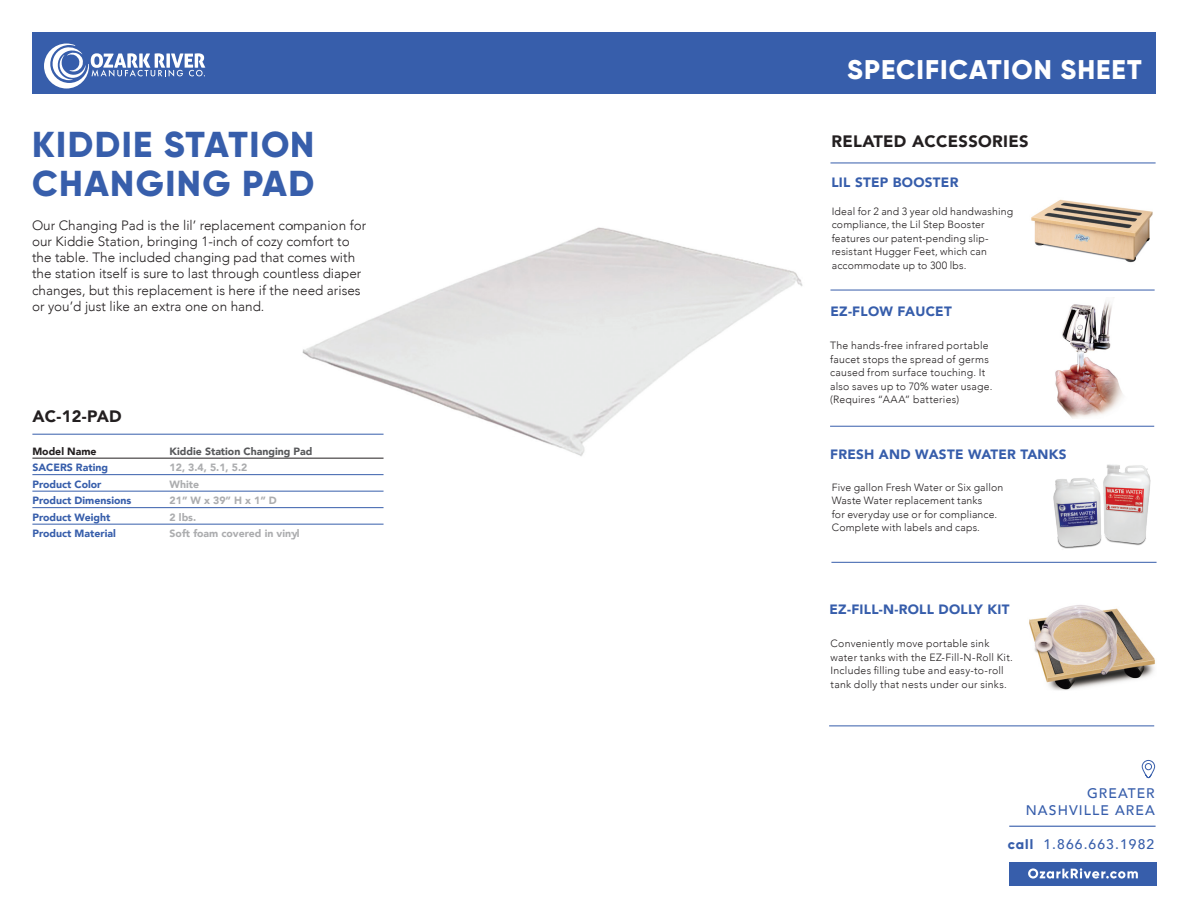
<style>
.page{position:relative;width:1188px;height:918px;background:#fff}
.page>*{position:absolute;margin:0;border:0;box-sizing:border-box;transform-origin:0 0}
.t1{font:800 36px/39px "Gilroy";letter-spacing:.04em;color:#375eab}
.t2{font:800 27px "Gilroy";letter-spacing:.04em;color:#fff}
.t3{font:900 16.5px "Avenir";letter-spacing:.02em;color:#231f20}
.t4{font:500 13.8px/16.8px "Avenir";letter-spacing:.08em;color:#365dab;text-align:right}
.t5{font:500 13.8px "Avenir";letter-spacing:.08em;color:#375eab}
.t6{font:300 13.5px/16.2px "Avenir";color:#231f20}
.t7{font:900 13.5px "Avenir";letter-spacing:.02em;color:#365dab}
.Description{font:300 10.5px/13.5px "Avenir";letter-spacing:.015em;color:#231f20}
.t8{font:900 10.5px "Avenir";color:#375eab}
.t9{font:900 10.5px "Avenir";color:#acadaf}
.t10{font:900 10.5px "Avenir";color:#57585a}
.t11{font:900 10.5px "Avenir";color:#231f20}
.s1{font-family:"Gilroy";font-weight:800;font-size:13.5px}
</style>
<div class="page">
<div style="left:32px;top:32px;width:1124px;height:62px;background:#375eab"></div>
<svg style="left:44px;top:44px;width:161px;height:45px"></svg>
<svg style="left:1141px;top:760px;width:14px;height:19px"></svg>
<div style="left:1009px;top:862px;width:148px;height:24px;background:#375eab"></div>
<svg style="left:1028px;top:868px;width:110px;height:11px"></svg>
<hr style="left:1009px;top:826px;width:147px;height:1px;background:#365dab">
<hr style="left:830px;top:163px;width:326px;height:1px;background:#365dab">
<hr style="left:830px;top:290px;width:325px;height:1px;background:#365dab">
<hr style="left:830px;top:426px;width:324px;height:1px;background:#365dab">
<hr style="left:831px;top:562px;width:326px;height:1px;background:#365dab">
<img style="left:1053px;top:464px;width:98px;height:85px">
<hr style="left:829px;top:726px;width:325px;height:1px;background:#365dab">
<hr style="left:32px;top:458px;width:352px;height:1px;background:#231f20">
<hr style="left:32px;top:474px;width:352px;height:1px;background:#375eab">
<hr style="left:32px;top:491px;width:352px;height:1px;background:#375eab">
<hr style="left:32px;top:507px;width:352px;height:1px;background:#375eab">
<hr style="left:32px;top:524px;width:352px;height:1px;background:#375eab">
<hr style="left:32px;top:434px;width:352px;height:1px;background:#365dab">
<img style="left:1055px;top:301px;width:68px;height:117px">
<img style="left:1031px;top:199px;width:122px;height:64px">
<img style="left:1029px;top:605px;width:126px;height:85px">
<img style="left:295px;top:227px;width:508px;height:298px">
<p class="t1" style="left:32px;top:125px;width:284px">KIDDIE STATION<br>CHANGING PAD</p>
<p class="t6" style="left:32px;top:217px;width:336px">Our Changing Pad is the lil’ replacement companion for our Kiddie Station, bringing 1-inch of cozy comfort to the table. The included changing pad that comes with the station itself is sure to last through countless diaper changes, but this replacement is here if the need arises or you’d just like an extra one on hand.</p>
<p class="t3" style="left:32px;top:402px;width:91px">AC-12-PAD</p>
<p class="t11" style="left:32px;top:442px;width:66px">Model Name</p>
<p class="t8" style="left:32px;top:459px;width:77px">SACERS Rating</p>
<p class="t8" style="left:32px;top:475px;width:71px">Product Color</p>
<p class="t8" style="left:32px;top:492px;width:100px">Product Dimensions</p>
<p class="t8" style="left:32px;top:508px;width:80px">Product Weight</p>
<p class="t8" style="left:32px;top:525px;width:85px">Product Material</p>
<p class="t10" style="left:170px;top:442px;width:144px">Kiddie Station Changing Pad</p>
<p class="t9" style="left:170px;top:459px;width:79px">12, 3.4, 5.1, 5.2</p>
<p class="t9" style="left:170px;top:475px;width:31px">White</p>
<p class="t9" style="left:170px;top:492px;width:109px">21” W x 39” H x 1” D</p>
<p class="t9" style="left:170px;top:508px;width:28px">2 lbs.</p>
<p class="t9" style="left:170px;top:525px;width:132px">Soft foam covered in vinyl</p>
<p class="t2" style="left:847px;top:52px;width:296px">SPECIFICATION SHEET</p>
<p class="t3" style="left:831px;top:127px;width:199px">RELATED ACCESSORIES</p>
<p class="t7" style="left:831px;top:171px;width:129px">LIL STEP BOOSTER</p>
<p class="Description" style="left:832px;top:204px;width:183px">Ideal for 2 and 3 year old handwashing compliance, the Lil Step Booster features our patent-pending slip&shy;resistant Hugger Feet, which can accommodate up to 300 lbs.</p>
<p class="t7" style="left:830px;top:300px;width:123px">EZ-FLOW FAUCET</p>
<p class="Description" style="left:830px;top:339px;width:164px">The hands-free infrared portable faucet stops the spread of germs caused from surface touching. It also saves up to 70% water usage. (Requires “AAA” batteries)</p>
<p class="t7" style="left:830px;top:443px;width:238px">FRESH AND WASTE WATER TANKS</p>
<p class="Description" style="left:832px;top:480px;width:173px">Five gallon Fresh Water or Six gallon Waste Water replacement tanks<br>for everyday use or for compliance.<br>Complete with labels and caps.</p>
<p class="t7" style="left:830px;top:598px;width:181px">EZ-FILL-N-ROLL DOLLY KIT</p>
<p class="Description" style="left:831px;top:637px;width:184px">Conveniently move portable sink water tanks with the EZ-Fill-N-Roll Kit.<br>Includes filling tube and easy-to-roll tank dolly that nests under our sinks.</p>
<p class="t4" style="left:1026px;top:784px;width:130px">GREATER<br>NASHVILLE AREA</p>
<p class="t5" style="left:1008px;top:832px;width:148px"><span class="s1">call</span> 1.866.663.1982</p>
</div>
